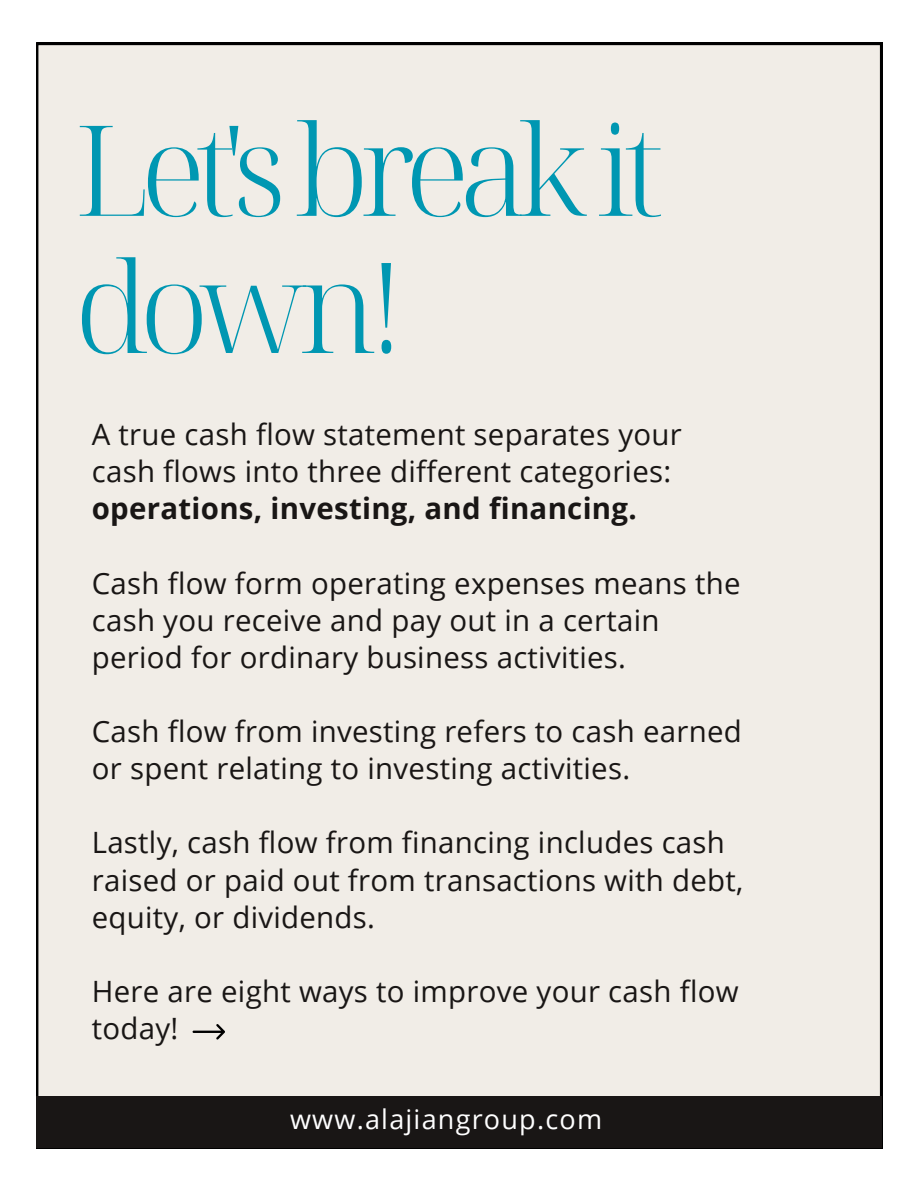
<style>
.page{position:relative;width:918px;height:1188px;background:#fff}
.page>*{position:absolute;margin:0;border:0;box-sizing:border-box;transform-origin:0 0}
.t1{font:300 126px/137.1px "Noto Serif Display";letter-spacing:-.08em;color:#0097b2}
.t2{font:29.4px/37.2px "Open Sans";letter-spacing:.01em;color:#191615}
.t3{font:700 29.4px "Open Sans";letter-spacing:.01em;color:#191615}
.t4{font:27px "Open Sans";letter-spacing:.045em;color:#fff}
</style>
<div class="page">
<div style="left:36px;top:43px;width:846px;height:1106px;background:#f1ede7"></div>
<div style="left:36px;top:1096px;width:846px;height:52px;background:#191615"></div>
<svg style="left:193px;top:1024px;width:32px;height:16px"></svg>
<h1 class="t1" style="left:74px;top:106px;width:591px">Let's break it down!</h1>
<p class="t2" style="left:92px;top:415px;width:592px">A true cash flow statement separates your cash flows into three different categories:</p>
<p class="t3" style="left:92px;top:488px;width:547px">operations, investing, and financing.</p>
<p class="t2" style="left:92px;top:564px;width:650px">Cash flow form operating expenses means the cash you receive and pay out in a certain period for ordinary business activities.</p>
<p class="t2" style="left:92px;top:712px;width:652px">Cash flow from investing refers to cash earned or spent relating to investing activities.</p>
<p class="t2" style="left:92px;top:823px;width:653px">Lastly, cash flow from financing includes cash raised or paid out from transactions with debt, equity, or dividends.</p>
<p class="t2" style="left:92px;top:972px;width:648px">Here are eight ways to improve your cash flow today!</p>
<p class="t4" style="left:290px;top:1101px;width:314px">www.alajiangroup.com</p>
</div>
